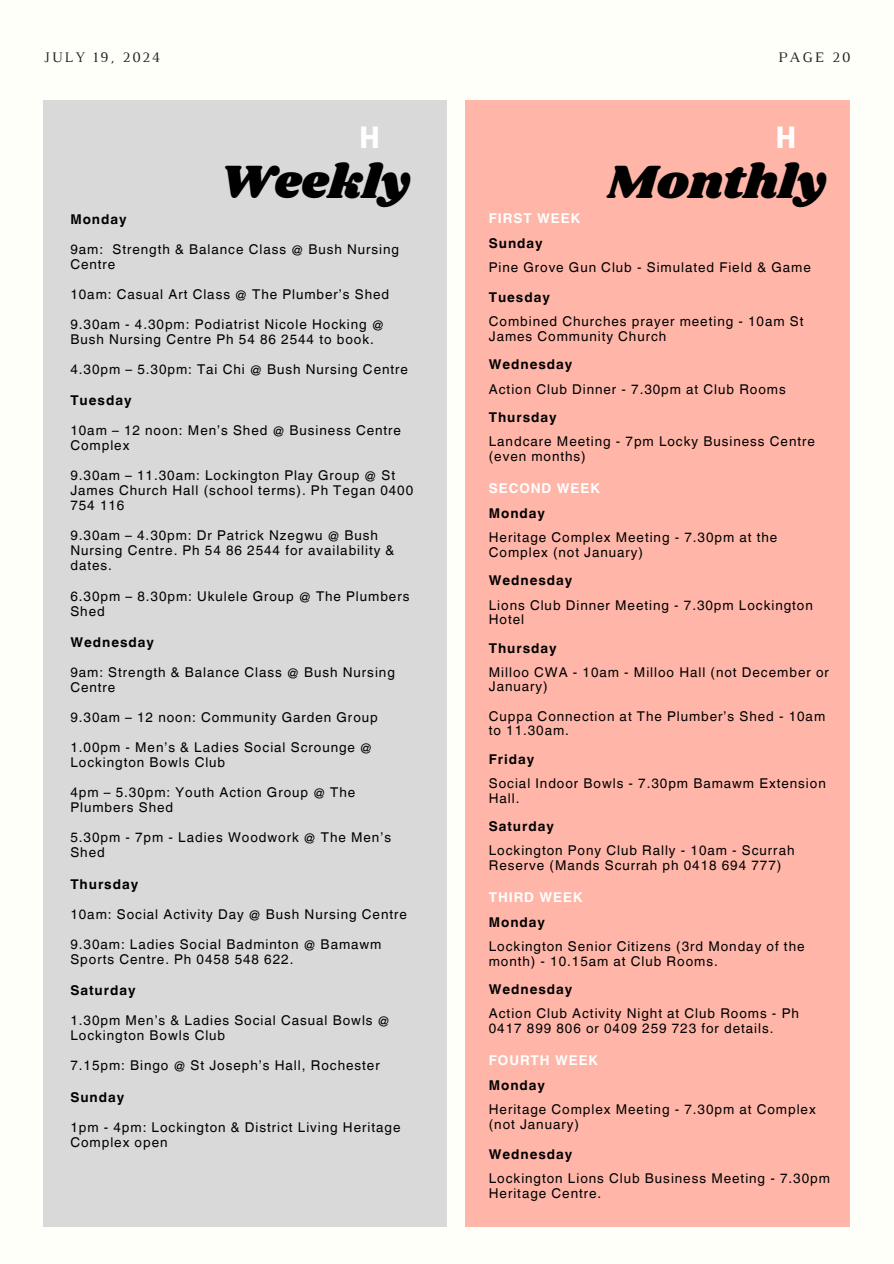
<style>
.page{position:relative;width:894px;height:1264px;background:#fff}
.page>*{position:absolute;margin:0;border:0;box-sizing:border-box;transform-origin:0 0}
.t1{font:48.3px "Shrikhand";color:#000}
.t2{font:14.85px "Luthier";letter-spacing:.14em;color:#222}
.t3{font:13.5px/15px "Helvetica World";letter-spacing:.07em;color:#000}
.t4{font:700 13.5px "Helvetica World";letter-spacing:.07em;color:#000}
.t5{font:700 13.5px "Helvetica World";letter-spacing:.07em;color:#fff}
</style>
<div class="page">
<div style="left:0;top:0;width:893px;height:1263px;background:#fffff9"></div>
<div style="left:44px;top:100px;width:403px;height:1126px;background:#d9d9d9"></div>
<div style="left:465px;top:100px;width:384px;height:1126px;background:#ffb6a9"></div>
<p class="t2" style="left:44px;top:52px;width:118px">JULY 19, 2024</p>
<p class="t2" style="left:777px;top:52px;width:73px">PAGE 20</p>
<h1 class="t1" style="left:219px;top:148px;width:192px">Weekly</h1>
<h1 class="t1" style="left:606px;top:148px;width:221px">Monthly</h1>
<p class="t5" style="left:488px;top:207px;width:93px">FIRST WEEK</p>
<p class="t4" style="left:488px;top:232px;width:55px">Sunday</p>
<p class="t3" style="left:488px;top:260px;width:323px">Pine Grove Gun Club - Simulated Field &amp; Game</p>
<p class="t4" style="left:488px;top:286px;width:63px">Tuesday</p>
<p class="t3" style="left:488px;top:314px;width:316px;line-height:14.5px">Combined Churches prayer meeting - 10am St<br>James Community Church</p>
<p class="t4" style="left:488px;top:353px;width:85px">Wednesday</p>
<p class="t3" style="left:488px;top:381px;width:298px">Action Club Dinner - 7.30pm at Club Rooms</p>
<p class="t4" style="left:488px;top:406px;width:69px">Thursday</p>
<p class="t3" style="left:488px;top:434px;width:327px;line-height:14.5px">Landcare Meeting - 7pm Locky Business Centre (even months)</p>
<p class="t5" style="left:488px;top:477px;width:113px">SECOND WEEK</p>
<p class="t4" style="left:488px;top:502px;width:58px">Monday</p>
<p class="t3" style="left:488px;top:530px;width:290px;line-height:14.5px">Heritage Complex Meeting - 7.30pm at the<br>Complex (not January)</p>
<p class="t4" style="left:488px;top:569px;width:85px">Wednesday</p>
<p class="t3" style="left:488px;top:597px;width:325px;line-height:14.5px">Lions Club Dinner Meeting - 7.30pm Lockington<br>Hotel</p>
<p class="t4" style="left:488px;top:636px;width:69px">Thursday</p>
<p class="t3" style="left:488px;top:665px;width:341px;line-height:14.5px">Milloo CWA - 10am - Milloo Hall (not December or<br>January)</p>
<p class="t3" style="left:488px;top:708px;width:338px;line-height:14.5px">Cuppa Connection at The Plumber’s Shed - 10am to 11.30am.</p>
<p class="t4" style="left:488px;top:747px;width:47px">Friday</p>
<p class="t3" style="left:488px;top:776px;width:338px;line-height:14.5px">Social Indoor Bowls - 7.30pm Bamawm Extension<br>Hall.</p>
<p class="t4" style="left:488px;top:815px;width:67px">Saturday</p>
<p class="t3" style="left:488px;top:843px;width:307px;line-height:14.5px">Lockington Pony Club Rally - 10am - Scurrah<br>Reserve (Mands Scurrah ph 0418 694 777)</p>
<p class="t5" style="left:488px;top:886px;width:95px">THIRD WEEK</p>
<p class="t4" style="left:488px;top:911px;width:58px">Monday</p>
<p class="t3" style="left:488px;top:939px;width:317px;line-height:14.5px">Lockington Senior Citizens (3rd Monday of the month) - 10.15am at Club Rooms.</p>
<p class="t4" style="left:488px;top:978px;width:85px">Wednesday</p>
<p class="t3" style="left:488px;top:1006px;width:311px;line-height:14.5px">Action Club Activity Night at Club Rooms - Ph<br>0417 899 806 or 0409 259 723 for details.</p>
<p class="t5" style="left:488px;top:1049px;width:111px">FOURTH WEEK</p>
<p class="t4" style="left:488px;top:1074px;width:58px">Monday</p>
<p class="t3" style="left:488px;top:1102px;width:328px;line-height:14.5px">Heritage Complex Meeting - 7.30pm at Complex (not January)</p>
<p class="t4" style="left:488px;top:1142px;width:85px">Wednesday</p>
<p class="t3" style="left:488px;top:1171px;width:342px;line-height:14.5px">Lockington Lions Club Business Meeting - 7.30pm<br>Heritage Centre.</p>
<p class="t4" style="left:70px;top:208px;width:58px">Monday</p>
<p class="t3" style="left:70px;top:242px;width:330px">9am: Strength &amp; Balance Class @ Bush Nursing<br>Centre</p>
<p class="t3" style="left:70px;top:287px;width:320px">10am: Casual Art Class @ The Plumber’s Shed</p>
<p class="t3" style="left:70px;top:317px;width:315px">9.30am - 4.30pm: Podiatrist Nicole Hocking @<br>Bush Nursing Centre Ph 54 86 2544 to book.</p>
<p class="t3" style="left:70px;top:362px;width:339px">4.30pm – 5.30pm: Tai Chi @ Bush Nursing Centre</p>
<p class="t4" style="left:70px;top:389px;width:63px">Tuesday</p>
<p class="t3" style="left:70px;top:423px;width:332px">10am – 12 noon: Men’s Shed @ Business Centre<br>Complex</p>
<p class="t3" style="left:70px;top:468px;width:344px">9.30am – 11.30am: Lockington Play Group @ St<br>James Church Hall (school terms). Ph Tegan 0400<br>754 116</p>
<p class="t3" style="left:70px;top:528px;width:325px">9.30am – 4.30pm: Dr Patrick Nzegwu @ Bush<br>Nursing Centre. Ph 54 86 2544 for availability &amp; dates.</p>
<p class="t3" style="left:70px;top:588px;width:340px">6.30pm – 8.30pm: Ukulele Group @ The Plumbers<br>Shed</p>
<p class="t4" style="left:70px;top:631px;width:85px">Wednesday</p>
<p class="t3" style="left:70px;top:665px;width:326px">9am: Strength &amp; Balance Class @ Bush Nursing<br>Centre</p>
<p class="t3" style="left:70px;top:710px;width:309px">9.30am – 12 noon: Community Garden Group</p>
<p class="t3" style="left:70px;top:740px;width:303px">1.00pm - Men’s &amp; Ladies Social Scrounge @<br>Lockington Bowls Club</p>
<p class="t3" style="left:70px;top:785px;width:286px">4pm – 5.30pm: Youth Action Group @ The<br>Plumbers Shed</p>
<p class="t3" style="left:70px;top:830px;width:322px">5.30pm - 7pm - Ladies Woodwork @ The Men’s<br>Shed</p>
<p class="t4" style="left:70px;top:872px;width:69px">Thursday</p>
<p class="t3" style="left:70px;top:906px;width:338px">10am: Social Activity Day @ Bush Nursing Centre</p>
<p class="t3" style="left:70px;top:936px;width:312px">9.30am: Ladies Social Badminton @ Bamawm<br>Sports Centre. Ph 0458 548 622.</p>
<p class="t4" style="left:70px;top:979px;width:67px">Saturday</p>
<p class="t3" style="left:70px;top:1013px;width:320px">1.30pm Men’s &amp; Ladies Social Casual Bowls @<br>Lockington Bowls Club</p>
<p class="t3" style="left:70px;top:1058px;width:311px">7.15pm: Bingo @ St Joseph’s Hall, Rochester</p>
<p class="t4" style="left:70px;top:1085px;width:55px">Sunday</p>
<p class="t3" style="left:70px;top:1119px;width:331px">1pm - 4pm: Lockington &amp; District Living Heritage<br>Complex open</p>
</div>
